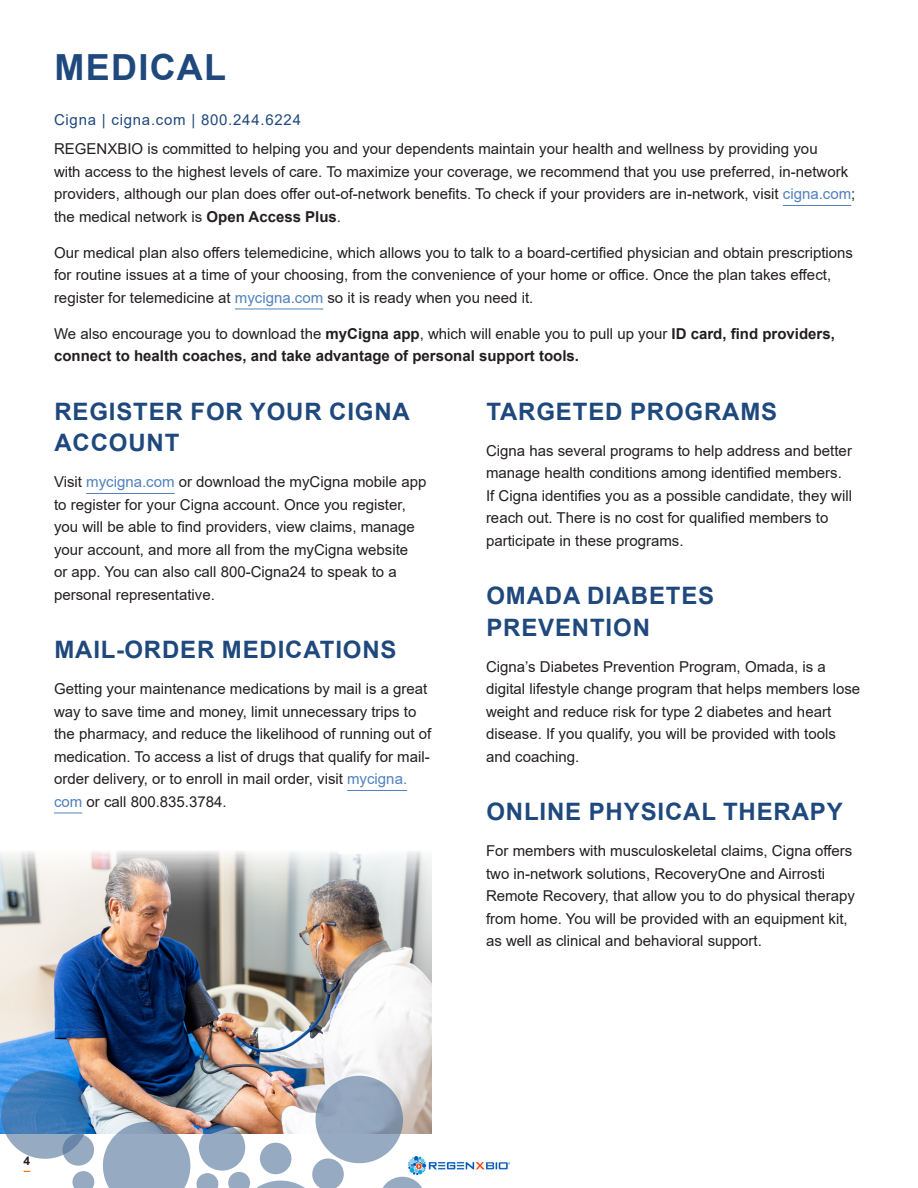
<style>
.page{position:relative;width:918px;height:1188px;background:#fff}
.page>*{position:absolute;margin:0;border:0;box-sizing:border-box;transform-origin:0 0}
.Section_Title{font:700 36px "Arial";letter-spacing:.035em;color:#1f497d}
.Header_1{font:700 24px/31.5px "Arial";letter-spacing:.035em;color:#1f497d}
.Body_Text_Print{font:15px/22.5px "Arial";color:#231f20}
.Body_Text_Print-2{font:700 15px/22.5px "Arial";color:#231f20}
.Header_3{font:15px "Arial";letter-spacing:.05em;color:#1f497d}
.t1{font:700 12px "Arial";color:#231f20}
.s1{color:#4f81bd}
.s2{font-weight:700}
.s3{font-weight:400}
</style>
<div class="page">
<img style="left:0;top:851px;width:432px;height:283px">
<hr style="left:783px;top:205px;width:68px;height:1px;background:#4f81bd">
<hr style="left:235px;top:309px;width:88px;height:1px;background:#4f81bd">
<hr style="left:86px;top:493px;width:89px;height:1px;background:#4f81bd">
<hr style="left:347px;top:790px;width:60px;height:1px;background:#4f81bd">
<svg style="left:54px;top:813px;width:28px;height:1px"></svg>
<svg style="left:1px;top:1071px;width:88px;height:88px;background:#4c83b8"></svg>
<svg style="left:103px;top:1122px;width:87px;height:66px;background:#a1afc1"></svg>
<svg style="left:316px;top:1076px;width:87px;height:87px;background:#92a5bd"></svg>
<svg style="left:63px;top:1134px;width:31px;height:32px"></svg>
<svg style="left:199px;top:1124px;width:46px;height:47px;background:#8ca2bc"></svg>
<div style="left:260px;top:1143px;width:31px;height:31px;background:#96aac2;border-radius:50%"></div>
<svg style="left:382px;top:1177px;width:40px;height:11px"></svg>
<svg style="left:197px;top:1173px;width:21px;height:15px"></svg>
<svg style="left:228px;top:1158px;width:116px;height:30px"></svg>
<svg style="left:72px;top:1171px;width:22px;height:17px"></svg>
<img style="left:408px;top:1157px;width:102px;height:17px">
<p class="Section_Title" style="left:55px;top:42px;width:173px">MEDICAL</p>
<p class="Header_3" style="left:54px;top:110px;width:249px">Cigna | cigna.com | 800.244.6224</p>
<p class="Body_Text_Print" style="left:54px;top:138px;width:803px">REGENXBIO is committed to helping you and your dependents maintain your health and wellness by providing you<br>with access to the highest levels of care. To maximize your coverage, we recommend that you use preferred, in-network providers, although our plan does offer out-of-network benefits. To check if your providers are in-network, visit <span class="s1">cigna.com</span>; the medical network is <span class="s2">Open Access Plus</span>.</p>
<p class="Body_Text_Print" style="left:54px;top:241px;width:801px">Our medical plan also offers telemedicine, which allows you to talk to a board-certified physician and obtain prescriptions for routine issues at a time of your choosing, from the convenience of your home or office. Once the plan takes effect, register for telemedicine at <span class="s1">mycigna.com</span> so it is ready when you need it.</p>
<p class="Body_Text_Print-2" style="left:54px;top:323px;width:782px"><span class="s3">We also encourage you to download the</span> myCigna app<span class="s3">, which will enable you to pull up your</span> ID card, find providers, connect to health coaches, and take advantage of personal support tools.</p>
<p class="Header_1" style="left:54px;top:396px;width:357px">REGISTER FOR YOUR CIGNA<br>ACCOUNT</p>
<p class="Body_Text_Print" style="left:54px;top:471px;width:374px">Visit <span class="s1">mycigna.com</span> or download the myCigna mobile app to register for your Cigna account. Once you register, you will be able to find providers, view claims, manage your account, and more all from the myCigna website<br>or app. You can also call 800-Cigna24 to speak to a personal representative.</p>
<p class="Header_1" style="left:54px;top:635px;width:344px">MAIL-ORDER MEDICATIONS</p>
<p class="Body_Text_Print" style="left:54px;top:678px;width:379px">Getting your maintenance medications by mail is a great way to save time and money, limit unnecessary trips to the pharmacy, and reduce the likelihood of running out of medication. To access a list of drugs that qualify for mail&shy;order delivery, or to enroll in mail order, visit <span class="s1">mycigna. com</span> or call 800.835.3784.</p>
<p class="Header_1" style="left:486px;top:396px;width:292px">TARGETED PROGRAMS</p>
<p class="Body_Text_Print" style="left:486px;top:439px;width:367px">Cigna has several programs to help address and better manage health conditions among identified members.<br>If Cigna identifies you as a possible candidate, they will reach out. There is no cost for qualified members to participate in these programs.</p>
<p class="Header_1" style="left:486px;top:581px;width:229px">OMADA DIABETES<br>PREVENTION</p>
<p class="Body_Text_Print" style="left:486px;top:655px;width:376px">Cigna’s Diabetes Prevention Program, Omada, is a digital lifestyle change program that helps members lose weight and reduce risk for type 2 diabetes and heart disease. If you qualify, you will be provided with tools and coaching.</p>
<p class="Header_1" style="left:486px;top:797px;width:358px">ONLINE PHYSICAL THERAPY</p>
<p class="Body_Text_Print" style="left:486px;top:840px;width:371px">For members with musculoskeletal claims, Cigna offers two in-network solutions, RecoveryOne and Airrosti Remote Recovery, that allow you to do physical therapy from home. You will be provided with an equipment kit, as well as clinical and behavioral support.</p>
<p class="t1" style="left:24px;top:1153px;width:8px">4</p>
</div>
